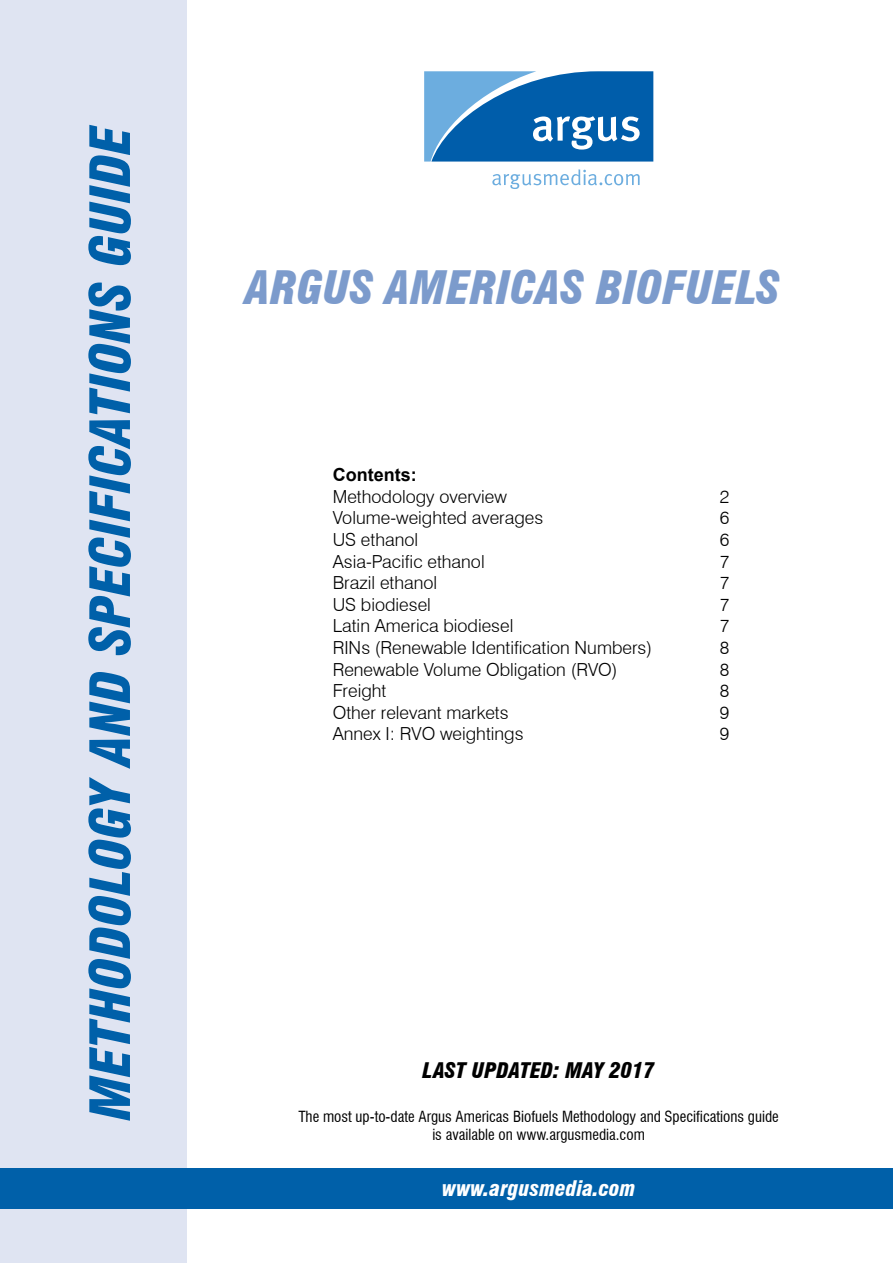
<style>
.page{position:relative;width:893px;height:1263px;background:#fff}
.page>*{position:absolute;margin:0;border:0;box-sizing:border-box;transform-origin:0 0}
.t1{font:italic 900 condensed 54px "Swiss 721 BT";color:#0060a9}
.t2{font:italic 900 condensed 45px "Swiss 721 BT";color:#7c9bcc}
.t3{font:italic 900 condensed 21px "Swiss 721 BT";color:#000}
.t4{font:italic 900 condensed 21px "Swiss 721 BT";color:#fff}
.t5{font:300 18px "Swiss 721 BT";color:#000}
.t6{font:700 18px "Arial";color:#000}
.t7{font:condensed 15px "Swiss 721 BT";color:#000}
</style>
<div class="page">
<div style="left:0;top:0;width:186px;height:1263px;background:#dfe4f2"></div>
<div style="left:0;top:1168px;width:893px;height:41px;background:#0060a9"></div>
<svg style="left:424px;top:71px;width:229px;height:91px;background:#317ebd"></svg>
<svg style="left:492px;top:169px;width:148px;height:20px"></svg>
<h1 class="t1" style="left:78px;top:1120px;width:997px;rotate:-90deg">METHODOLOGY AND SPECIFICATIONS GUIDE</h1>
<h2 class="t2" style="left:246px;top:261px;width:536px">ARGUS AMERICAS BIOFUELS</h2>
<p class="t6" style="left:333px;top:463px;width:85px">Contents:</p>
<p class="t5" style="left:333px;top:485px;width:176px">Methodology overview</p>
<p class="t5" style="left:720px;top:485px;width:11px">2</p>
<p class="t5" style="left:333px;top:507px;width:212px">Volume-weighted averages</p>
<p class="t5" style="left:720px;top:507px;width:11px">6</p>
<p class="t5" style="left:333px;top:529px;width:87px">US ethanol</p>
<p class="t5" style="left:720px;top:529px;width:11px">6</p>
<p class="t5" style="left:333px;top:550px;width:153px">Asia-Pacific ethanol</p>
<p class="t5" style="left:720px;top:550px;width:11px">7</p>
<p class="t5" style="left:333px;top:572px;width:106px">Brazil ethanol</p>
<p class="t5" style="left:720px;top:572px;width:11px">7</p>
<p class="t5" style="left:333px;top:593px;width:100px">US biodiesel</p>
<p class="t5" style="left:720px;top:593px;width:11px">7</p>
<p class="t5" style="left:333px;top:615px;width:182px">Latin America biodiesel</p>
<p class="t5" style="left:720px;top:615px;width:11px">7</p>
<p class="t5" style="left:333px;top:637px;width:321px">RINs (Renewable Identification Numbers)</p>
<p class="t5" style="left:720px;top:637px;width:11px">8</p>
<p class="t5" style="left:333px;top:658px;width:286px">Renewable Volume Obligation (RVO)</p>
<p class="t5" style="left:720px;top:658px;width:11px">8</p>
<p class="t5" style="left:333px;top:680px;width:55px">Freight</p>
<p class="t5" style="left:720px;top:680px;width:11px">8</p>
<p class="t5" style="left:333px;top:701px;width:177px">Other relevant markets</p>
<p class="t5" style="left:720px;top:701px;width:11px">9</p>
<p class="t5" style="left:333px;top:723px;width:192px">Annex I: RVO weightings</p>
<p class="t5" style="left:720px;top:723px;width:11px">9</p>
<p class="t3" style="left:423px;top:1058px;width:233px">LAST UPDATED: MAY 2017</p>
<p class="t7" style="left:298px;top:1107px;width:482px">The most up-to-date Argus Americas Biofuels Methodology and Specifications guide</p>
<p class="t7" style="left:432px;top:1125px;width:214px">is available on www.argusmedia.com</p>
<p class="t4" style="left:442px;top:1176px;width:195px">WWW.ARGUSMEDIA.COM</p>
</div>
